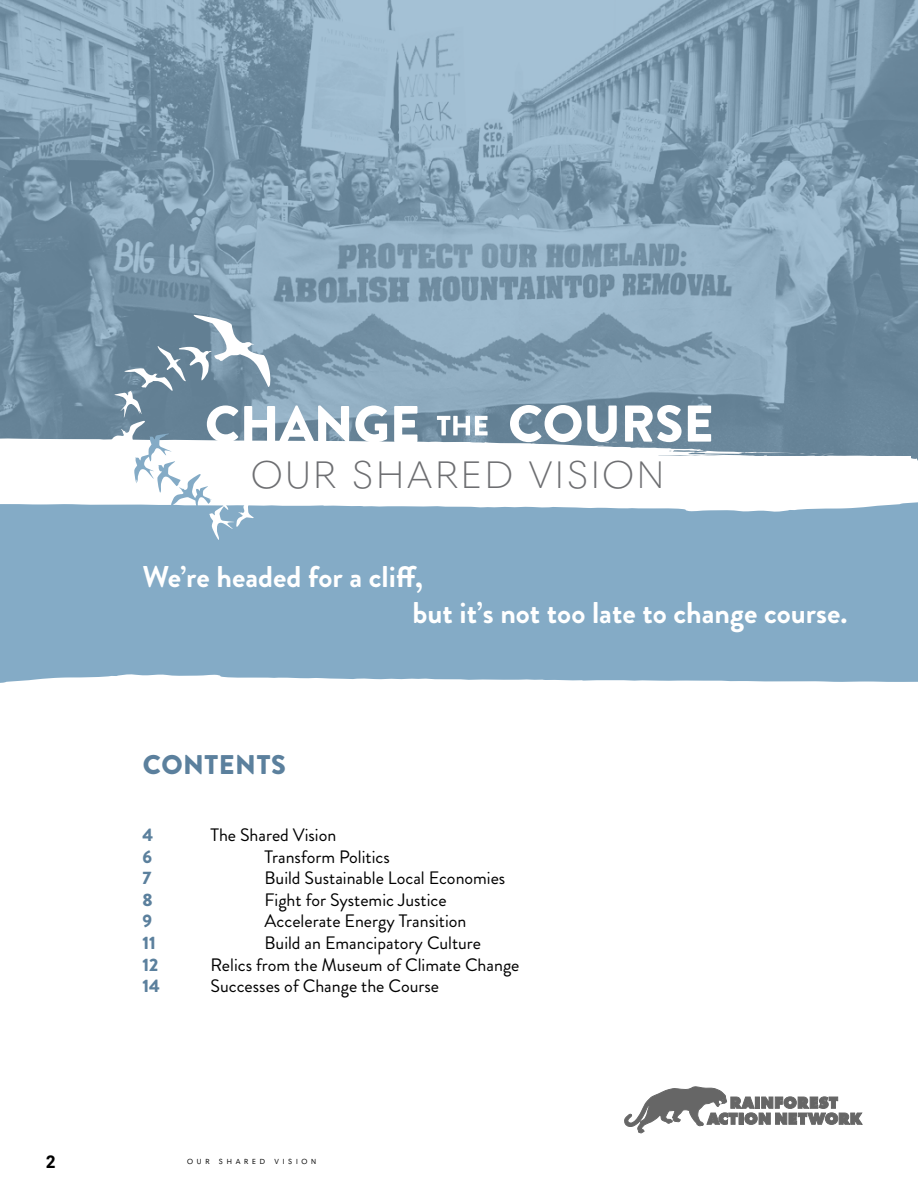
<style>
.page{position:relative;width:918px;height:1188px;background:#fff}
.page>*{position:absolute;margin:0;border:0;box-sizing:border-box;transform-origin:0 0}
.t1{font:300 39px "Harmonia Sans Std";letter-spacing:.1em;color:#6d6e71}
.t2{font:700 30px/36px "Brandon Grotesque";color:#fff}
.t3{font:900 27px "Brandon Grotesque";letter-spacing:.02em;color:#5b809d}
.t4{font:18px "Brandon Grotesque";color:#000}
.t5{font:900 18px/21.6px "Brandon Grotesque";color:#5b809d}
.t6{font:700 18px "Harmonia Sans Std";color:#000}
.t7{font:7.5px "Harmonia Sans Std";letter-spacing:.5em;color:#000}
</style>
<div class="page">
<img style="left:0;top:0;width:918px;height:438px">
<svg style="left:688px;top:406px;width:23px;height:32px"></svg>
<svg style="left:355px;top:406px;width:32px;height:32px"></svg>
<svg style="left:394px;top:406px;width:23px;height:32px"></svg>
<svg style="left:437px;top:416px;width:51px;height:19px"></svg>
<svg style="left:624px;top:1087px;width:239px;height:46px"></svg>
<div style="left:0;top:479px;width:918px;height:230px;background:#84abc6"></div>
<svg style="left:0;top:674px;width:918px;height:35px;background:#ecf2f6"></svg>
<svg style="left:510px;top:405px;width:107px;height:33px"></svg>
<svg style="left:625px;top:405px;width:57px;height:33px"></svg>
<svg style="left:0;top:438px;width:918px;height:74px"></svg>
<svg style="left:109px;top:315px;width:240px;height:225px"></svg>
<h1 class="t1" style="left:251px;top:452px;width:414px">OUR SHARED VISION</h1>
<h2 class="t2" style="left:413px;top:559px;width:436px;text-indent:-270px">We’re headed for a cliff,<br>but it’s not too late to change course.</h2>
<h3 class="t3" style="left:143px;top:745px;width:145px">CONTENTS</h3>
<p class="t5" style="left:143px;top:824px;width:19px">4<br>6<br>7<br>8<br>9<br>11<br>12<br>14</p>
<p class="t4" style="left:211px;top:822px;width:127px">The Shared Vision</p>
<p class="t4" style="left:265px;top:844px;width:127px">Transform Politics</p>
<p class="t4" style="left:265px;top:866px;width:242px">Build Sustainable Local Economies</p>
<p class="t4" style="left:265px;top:887px;width:184px">Fight for Systemic Justice</p>
<p class="t4" style="left:265px;top:909px;width:203px">Accelerate Energy Transition</p>
<p class="t4" style="left:265px;top:930px;width:218px">Build an Emancipatory Culture</p>
<p class="t4" style="left:211px;top:952px;width:310px">Relics from the Museum of Climate Change</p>
<p class="t4" style="left:211px;top:974px;width:230px">Successes of Change the Course</p>
<p class="t6" style="left:46px;top:1150px;width:12px">2</p>
<p class="t7" style="left:187px;top:1157px;width:24px">OUR</p>
<p class="t7" style="left:219px;top:1157px;width:48px">SHARED</p>
<p class="t7" style="left:275px;top:1157px;width:43px">VISION</p>
</div>
